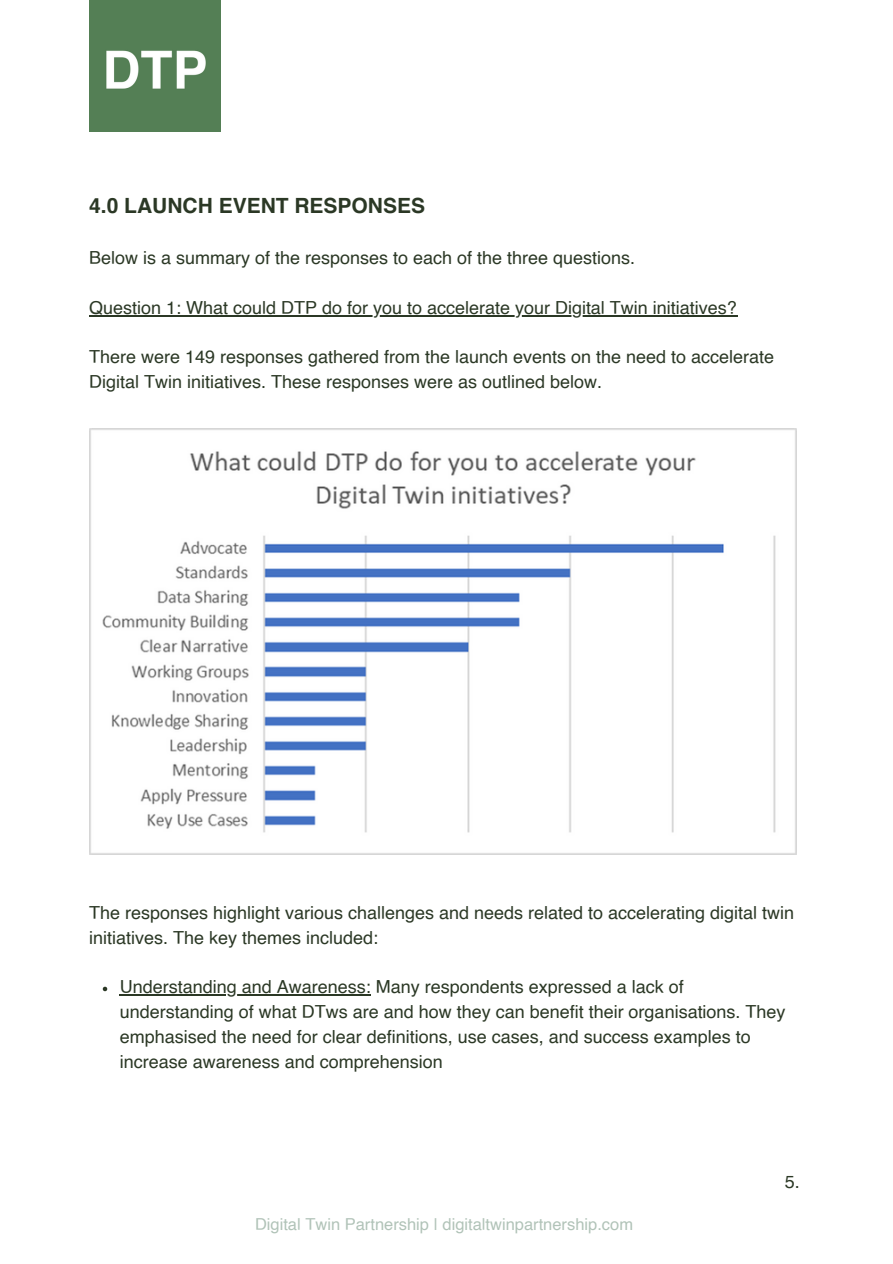
<style>
.page{position:relative;width:893px;height:1264px;background:#fff}
.page>*{position:absolute;margin:0;border:0;box-sizing:border-box;transform-origin:0 0}
.t1{font:700 21px "Helvetica";color:#2b3825}
.t2{font:18px/24.8px "Helvetica";color:#2b3825}
.t3{font:16.5px "Helvetica";color:#b1c3b8}
</style>
<div class="page">
<img style="left:89px;top:0;width:132px;height:132px">
<hr style="left:89px;top:315px;width:648px;height:1px;background:#2b3825">
<img style="left:89px;top:428px;width:707px;height:426px">
<svg style="left:103px;top:986px;width:4px;height:5px"></svg>
<hr style="left:120px;top:994px;width:251px;height:1px;background:#2b3825">
<p class="t1" style="left:89px;top:196px;width:337px">4.0 LAUNCH EVENT RESPONSES</p>
<p class="t2" style="left:89px;top:247px;width:547px">Below is a summary of the responses to each of the three questions.</p>
<p class="t2" style="left:89px;top:296px;width:649px">Question 1: What could DTP do for you to accelerate your Digital Twin initiatives?</p>
<p class="t2" style="left:89px;top:346px;width:686px">There were 149 responses gathered from the launch events on the need to accelerate<br>Digital Twin initiatives. These responses were as outlined below.</p>
<p class="t2" style="left:89px;top:902px;width:706px">The responses highlight various challenges and needs related to accelerating digital twin initiatives. The key themes included:</p>
<p class="t2" style="left:120px;top:976px;width:667px">Understanding and Awareness: Many respondents expressed a lack of understanding of what DTws are and how they can benefit their organisations. They emphasised the need for clear definitions, use cases, and success examples to increase awareness and comprehension</p>
<p class="t3" style="left:255px;top:1217px;width:379px">Digital Twin Partnership | digitaltwinpartnership.com</p>
<p class="t2" style="left:784px;top:1170px;width:16px">5.</p>
</div>
